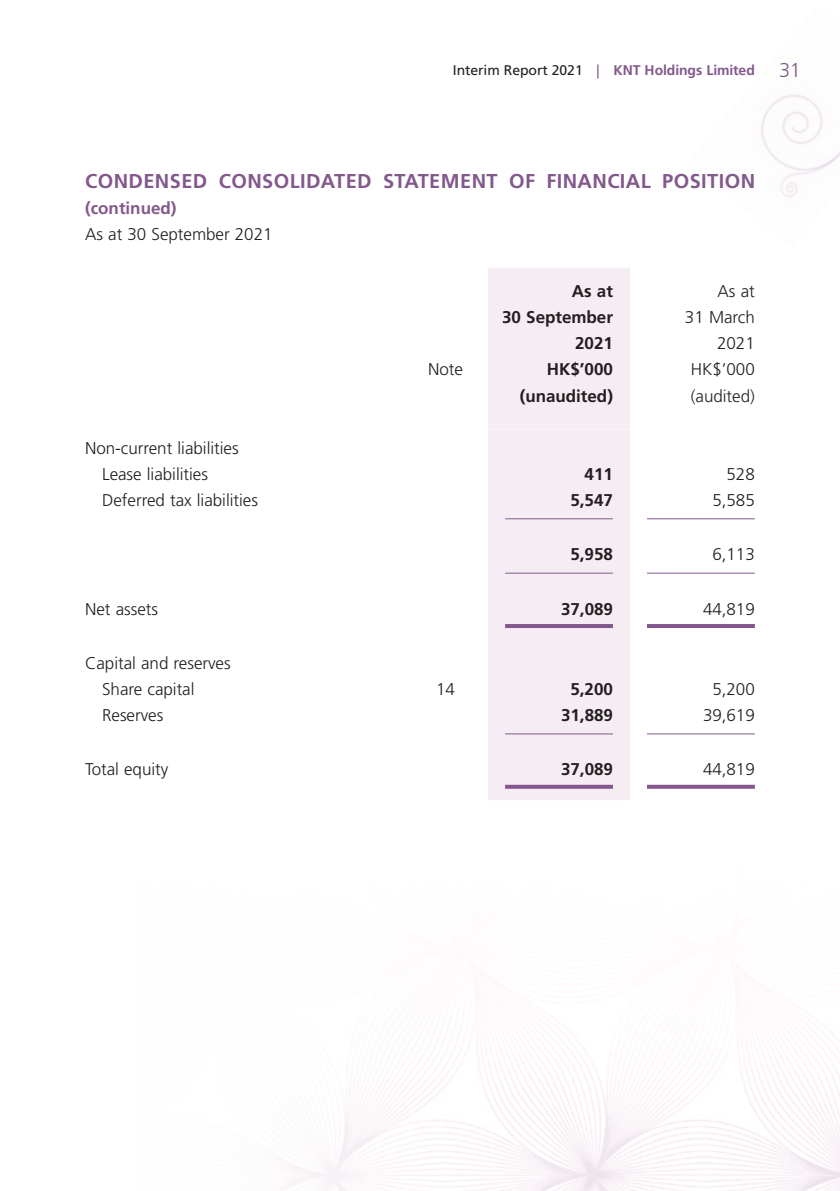
<style>
.page{position:relative;width:840px;height:1191px;background:#fff}
.page>*{position:absolute;margin:0;border:0;box-sizing:border-box;transform-origin:0 0}
.Heading_1{font:700 20px "Frutiger LT Std";letter-spacing:.02em;color:#83588c}
.Body_Text{font:300 17px "Frutiger LT Std";color:#231f20}
.Body_Text-2{font:700 17px "Frutiger LT Std";color:#231f20}
.Heading_1-2{font:700 17px "Frutiger LT Std";color:#83588c}
.t1{font:700 14px "Frutiger LT Std";letter-spacing:-.005em;color:#83588c}
.s1{font-weight:400;color:#231f20}
.s2{font-weight:400}
.s3{font-weight:300;font-size:20px}
</style>
<div class="page">
<img style="left:761px;top:94px;width:78px;height:103px">
<div style="left:488px;top:430px;width:141px;height:370px;background:#f5edf3"></div>
<hr style="left:505px;top:518px;width:107px;height:1px;background:#83588c">
<hr style="left:646px;top:518px;width:108px;height:1px;background:#83588c">
<hr style="left:505px;top:572px;width:107px;height:1px;background:#83588c">
<hr style="left:646px;top:572px;width:108px;height:1px;background:#83588c">
<hr style="left:505px;top:624px;width:107px;height:4px;background:#83588c">
<hr style="left:646px;top:624px;width:108px;height:4px;background:#83588c">
<hr style="left:505px;top:733px;width:107px;height:1px;background:#83588c">
<hr style="left:646px;top:733px;width:108px;height:1px;background:#83588c">
<svg style="left:505px;top:784px;width:107px;height:4px"></svg>
<svg style="left:647px;top:784px;width:107px;height:4px"></svg>
<div style="left:488px;top:268px;width:141px;height:161px;background:#f5edf3"></div>
<p class="t1" style="left:452px;top:62px;width:349px"><span class="s1">Interim Report 2021</span> <span class="s2">|</span> KNT Holdings Limited <span class="s3">31</span></p>
<p class="Heading_1" style="left:85px;top:169px;width:671px">CONDENSED CONSOLIDATED STATEMENT OF FINANCIAL POSITION</p>
<p class="Heading_1-2" style="left:85px;top:198px;width:93px">(continued)</p>
<p class="Body_Text" style="left:85px;top:224px;width:189px">As at 30 September 2021</p>
<p class="Body_Text-2" style="left:571px;top:281px;width:42px">As at</p>
<p class="Body_Text" style="left:717px;top:282px;width:39px">As at</p>
<p class="Body_Text-2" style="left:502px;top:307px;width:112px">30 September</p>
<p class="Body_Text" style="left:684px;top:308px;width:71px">31 March</p>
<p class="Body_Text-2" style="left:575px;top:333px;width:39px">2021</p>
<p class="Body_Text" style="left:716px;top:334px;width:39px">2021</p>
<p class="Body_Text" style="left:428px;top:360px;width:36px">Note</p>
<p class="Body_Text-2" style="left:546px;top:359px;width:67px">HK$’000</p>
<p class="Body_Text" style="left:690px;top:360px;width:66px">HK$’000</p>
<p class="Body_Text-2" style="left:519px;top:385px;width:95px">(unaudited)</p>
<p class="Body_Text" style="left:690px;top:386px;width:65px">(audited)</p>
<p class="Body_Text" style="left:85px;top:438px;width:155px">Non-current liabilities</p>
<p class="Body_Text" style="left:102px;top:464px;width:107px">Lease liabilities</p>
<p class="Body_Text-2" style="left:584px;top:464px;width:30px">411</p>
<p class="Body_Text" style="left:726px;top:464px;width:30px">528</p>
<p class="Body_Text" style="left:102px;top:490px;width:157px">Deferred tax liabilities</p>
<p class="Body_Text-2" style="left:570px;top:490px;width:44px">5,547</p>
<p class="Body_Text" style="left:712px;top:490px;width:44px">5,585</p>
<p class="Body_Text-2" style="left:570px;top:544px;width:44px">5,958</p>
<p class="Body_Text" style="left:712px;top:545px;width:44px">6,113</p>
<p class="Body_Text" style="left:85px;top:599px;width:74px">Net assets</p>
<p class="Body_Text-2" style="left:560px;top:599px;width:53px">37,089</p>
<p class="Body_Text" style="left:702px;top:599px;width:53px">44,819</p>
<p class="Body_Text" style="left:85px;top:653px;width:147px">Capital and reserves</p>
<p class="Body_Text" style="left:102px;top:679px;width:94px">Share capital</p>
<p class="Body_Text" style="left:436px;top:679px;width:20px">14</p>
<p class="Body_Text-2" style="left:570px;top:679px;width:44px">5,200</p>
<p class="Body_Text" style="left:712px;top:679px;width:44px">5,200</p>
<p class="Body_Text" style="left:102px;top:705px;width:63px">Reserves</p>
<p class="Body_Text-2" style="left:560px;top:705px;width:53px">31,889</p>
<p class="Body_Text" style="left:702px;top:705px;width:53px">39,619</p>
<p class="Body_Text" style="left:85px;top:760px;width:85px">Total equity</p>
<p class="Body_Text-2" style="left:560px;top:759px;width:53px">37,089</p>
<p class="Body_Text" style="left:702px;top:760px;width:53px">44,819</p>
</div>
